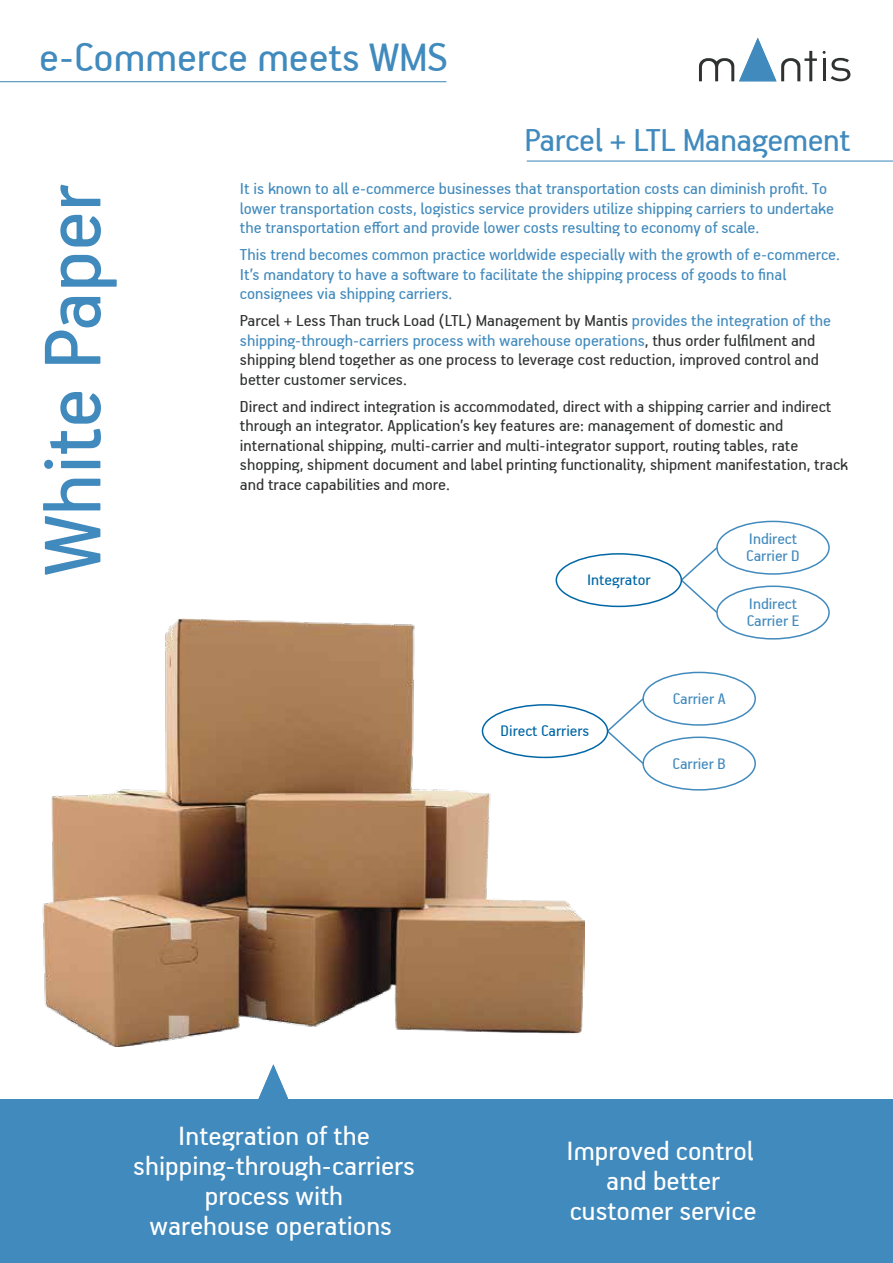
<style>
.page{position:relative;width:893px;height:1263px;background:#fff}
.page>*{position:absolute;margin:0;border:0;box-sizing:border-box;transform-origin:0 0}
.t1{font:90px "PF Handbook Pro";color:#418abd}
.t2{font:45px "PF Handbook Pro";color:#418abd}
.t3{font:36px "PF Handbook Pro";letter-spacing:-.01em;color:#418abd}
.t4{font:30px/30px "PF Handbook Pro";color:#fff;text-align:center}
.t5{font:18px/19.5px "PF Handbook Pro";color:#303231}
.t6{font:18px/19.5px "PF Handbook Pro";color:#418abd}
.t7{font:17.25px/17.2px "PF Handbook Pro";color:#418abd}
.t8{font:17.25px "PF Handbook Pro";color:#0066a5}
.s1{color:#418abd}
</style>
<div class="page">
<svg style="left:699px;top:38px;width:118px;height:43px"></svg>
<svg style="left:823px;top:51px;width:27px;height:30px"></svg>
<hr style="left:0;top:81px;width:446px;height:1px;background:#418abd">
<div style="left:0;top:1100px;width:893px;height:163px;background:#418abd"></div>
<hr style="left:527px;top:161px;width:366px;height:1px;background:#418abd">
<svg style="left:605px;top:699px;width:37px;height:65px"></svg>
<div style="left:642px;top:736px;width:114px;height:55px;border:2px solid #418abd;border-radius:50%"></div>
<div style="left:642px;top:672px;width:114px;height:54px;border:2px solid #418abd;border-radius:50%"></div>
<svg style="left:679px;top:547px;width:38px;height:66px"></svg>
<div style="left:716px;top:521px;width:114px;height:54px;border:2px solid #418abd;border-radius:50%"></div>
<div style="left:716px;top:585px;width:114px;height:55px;border:2px solid #418abd;border-radius:50%"></div>
<div style="left:556px;top:553px;width:126px;height:54px;border:2px solid #0066a5;border-radius:50%"></div>
<img style="left:42px;top:619px;width:543px;height:428px">
<svg style="left:255px;top:1064px;width:37px;height:36px"></svg>
<p class="t2" style="left:39px;top:30px;width:410px">e-Commerce meets WMS</p>
<p class="t3" style="left:524px;top:118px;width:327px">Parcel + LTL Management</p>
<p class="t1" style="left:18px;top:575px;width:392px;rotate:-90deg">White Paper</p>
<p class="t6" style="left:240px;top:178px;width:596px">It is known to all e-commerce businesses that transportation costs can diminish profit. To lower transportation costs, logistics service providers utilize shipping carriers to undertake the transportation effort and provide lower costs resulting to economy of scale.</p>
<p class="t6" style="left:240px;top:244px;width:601px">This trend becomes common practice worldwide especially with the growth of e-commerce.<br>It’s mandatory to have a soſtware to facilitate the shipping process of goods to final consignees via shipping carriers.</p>
<p class="t5" style="left:240px;top:310px;width:593px">Parcel + Less Than truck Load (LTL) Management by Mantis <span class="s1">provides the integration of the shipping-through-carriers process with warehouse operations</span>, thus order fulfilment and shipping blend together as one process to leverage cost reduction, improved control and better customer services.</p>
<p class="t5" style="left:240px;top:396px;width:610px">Direct and indirect integration is accommodated, direct with a shipping carrier and indirect through an integrator. Application’s key features are: management of domestic and international shipping, multi-carrier and multi-integrator support, routing tables, rate shopping, shipment document and label printing functionality, shipment manifestation, track and trace capabilities and more.</p>
<p class="t8" style="left:587px;top:569px;width:65px">Integrator</p>
<p class="t7" style="left:746px;top:529px;width:55px">Indirect<br>Carrier D</p>
<p class="t7" style="left:747px;top:594px;width:54px">Indirect<br>Carrier E</p>
<p class="t8" style="left:501px;top:720px;width:90px">Direct Carriers</p>
<p class="t7" style="left:673px;top:689px;width:54px">Carrier A</p>
<p class="t7" style="left:673px;top:754px;width:55px">Carrier B</p>
<p class="t4" style="left:133px;top:1119px;width:283px">Integration of the shipping-through-carriers process with<br>warehouse operations</p>
<p class="t4" style="left:567px;top:1134px;width:191px">Improved control and better customer service</p>
</div>
